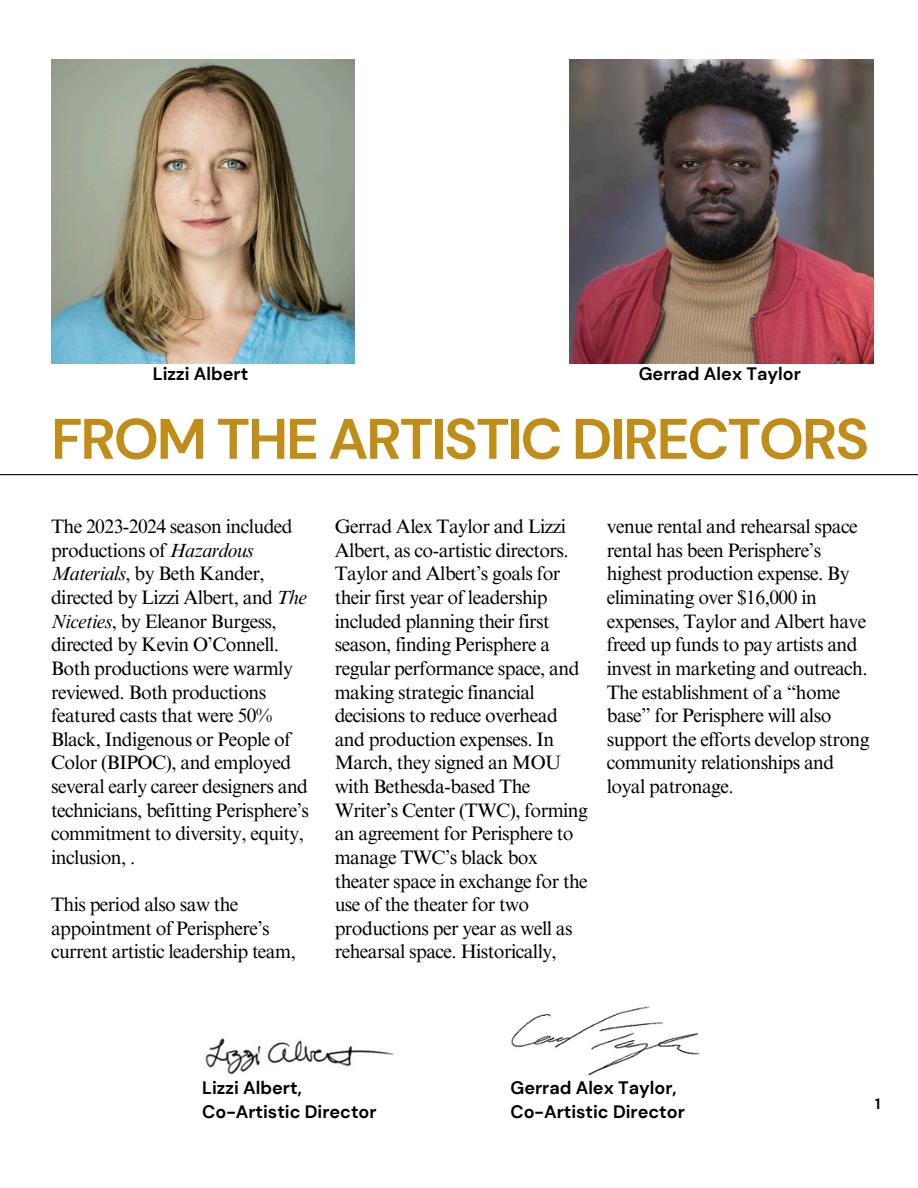
<style>
.page{position:relative;width:918px;height:1188px;background:#fff}
.page>*{position:absolute;margin:0;border:0;box-sizing:border-box;transform-origin:0 0}
.t1{font:700 57px "DM Sans";letter-spacing:-.035em;color:#c18d19}
.t2{font:19.5px/23.7px "Times NRMT Pro";letter-spacing:-.03em;color:#000}
.t3{font:700 18px/24.8px "DM Sans";color:#000}
.t4{font:700 15px "DM Sans";color:#000}
.s1{font-style:italic}
</style>
<div class="page">
<hr style="left:0;top:474px;width:918px;height:1px;background:#000">
<img style="left:51px;top:60px;width:304px;height:304px">
<img style="left:570px;top:60px;width:304px;height:304px">
<img style="left:205px;top:1038px;width:189px;height:37px">
<img style="left:511px;top:1006px;width:189px;height:70px">
<p class="t3" style="left:153px;top:362px;width:97px">Lizzi Albert</p>
<h2 class="t3" style="left:639px;top:362px;width:164px">Gerrad Alex Taylor</h2>
<p class="t1" style="left:51px;top:402px;width:820px">FROM THE ARTISTIC DIRECTORS</p>
<p class="t2" style="left:51px;top:517px;width:260px">The 2023-2024 season included productions of <span class="s1">Hazardous<br>Materials</span>, by Beth Kander, directed by Lizzi Albert, and <span class="s1">The<br>Niceties</span>, by Eleanor Burgess, directed by Kevin O’Connell.<br>Both productions were warmly reviewed. Both productions featured casts that were 50%<br>Black, Indigenous or People of<br>Color (BIPOC), and employed several early career designers and technicians, befitting Perisphere’s commitment to diversity, equity, inclusion, .</p>
<p class="t2" style="left:51px;top:895px;width:246px">This period also saw the appointment of Perisphere’s current artistic leadership team,</p>
<p class="t2" style="left:335px;top:517px;width:255px">Gerrad Alex Taylor and Lizzi<br>Albert, as co-artistic directors.<br>Taylor and Albert’s goals for their first year of leadership included planning their first season, finding Perisphere a regular performance space, and making strategic financial decisions to reduce overhead and production expenses. In<br>March, they signed an MOU with Bethesda-based The<br>Writer’s Center (TWC), forming an agreement for Perisphere to manage TWC’s black box theater space in exchange for the use of the theater for two productions per year as well as rehearsal space. Historically,</p>
<p class="t2" style="left:607px;top:517px;width:264px">venue rental and rehearsal space rental has been Perisphere’s highest production expense. By eliminating over $16,000 in expenses, Taylor and Albert have freed up funds to pay artists and invest in marketing and outreach.<br>The establishment of a “home base” for Perisphere will also support the efforts develop strong community relationships and loyal patronage.</p>
<p class="t3" style="left:202px;top:1075px;width:176px">Lizzi Albert,<br>Co-Artistic Director</p>
<p class="t3" style="left:510px;top:1075px;width:176px">Gerrad Alex Taylor,<br>Co-Artistic Director</p>
<h2 class="t4" style="left:875px;top:1094px;width:7px">1</h2>
</div>
